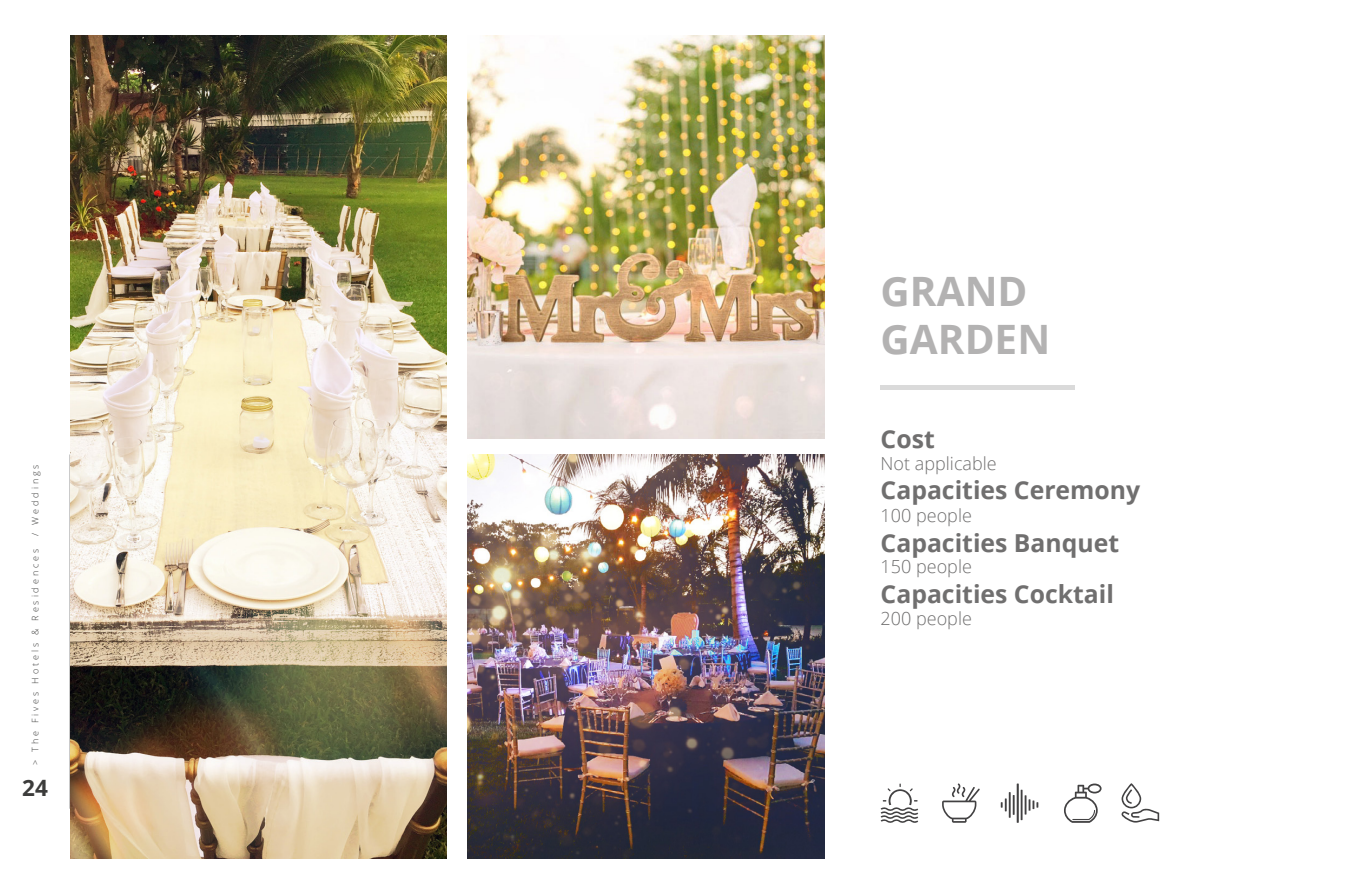
<style>
.page{position:relative;width:1372px;height:893px;background:#fff}
.page>*{position:absolute;margin:0;border:0;box-sizing:border-box;transform-origin:0 0}
.t1{font:700 40.5px/48.6px "Open Sans";color:#b3b2b2}
.t2{font:700 24.75px "Open Sans";color:#706f6f}
.t3{font:700 22.5px "Open Sans";color:#3c3c3b}
.t4{font:300 18px "Open Sans";color:#706f6f}
.t5{font:300 9px "Open Sans";letter-spacing:.32em;color:#3c3c3b}
</style>
<div class="page">
<img style="left:468px;top:35px;width:356px;height:403px">
<img style="left:468px;top:454px;width:356px;height:404px">
<img style="left:70px;top:35px;width:377px;height:823px">
<div style="left:880px;top:385px;width:195px;height:5px;background:#dadada"></div>
<svg style="left:942px;top:783px;width:37px;height:40px"></svg>
<svg style="left:1000px;top:783px;width:38px;height:40px"></svg>
<svg style="left:1064px;top:783px;width:37px;height:40px"></svg>
<svg style="left:1121px;top:783px;width:38px;height:40px"></svg>
<svg style="left:880px;top:783px;width:38px;height:40px"></svg>
<p class="t5" style="left:29px;top:536px;width:73px;rotate:-90deg">/ Weddings</p>
<p class="t5" style="left:29px;top:765px;width:217px;rotate:-90deg">&gt; The Fives Hotels &amp; Residences</p>
<p class="t3" style="left:22px;top:772px;width:27px">24</p>
<h1 class="t1" style="left:880px;top:265px;width:171px">GRAND<br>GARDEN</h1>
<p class="t2" style="left:880px;top:422px;width:56px">Cost</p>
<p class="t4" style="left:880px;top:451px;width:118px">Not applicable</p>
<p class="t2" style="left:880px;top:473px;width:261px">Capacities Ceremony</p>
<p class="t4" style="left:880px;top:503px;width:93px">100 people</p>
<p class="t2" style="left:880px;top:525px;width:240px">Capacities Banquet</p>
<p class="t4" style="left:880px;top:554px;width:93px">150 people</p>
<p class="t2" style="left:880px;top:576px;width:235px">Capacities Cocktail</p>
<p class="t4" style="left:880px;top:606px;width:93px">200 people</p>
</div>
